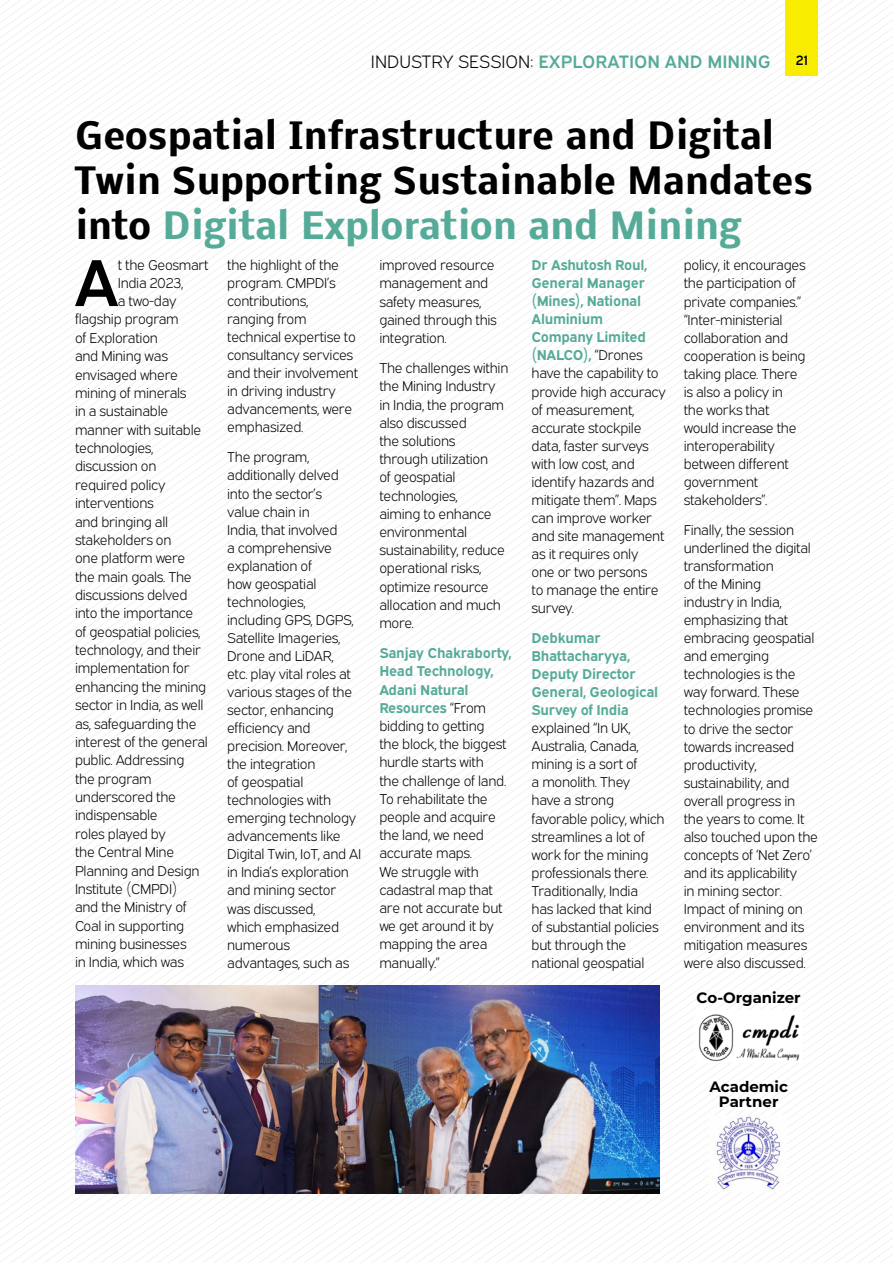
<style>
.page{position:relative;width:893px;height:1263px;background:#fff}
.page>*{position:absolute;margin:0;border:0;box-sizing:border-box;transform-origin:0 0}
.t1{font:66.3px "Expressway Sb";color:#000}
.t2{font:700 36px/45px "Nobile";color:#000}
.t3{font:18px "Expressway Sb";color:#56ab98}
.t4{font:700 15px/15px "Montserrat";color:#000;text-align:center}
.t5{font:14.25px/18px "Expressway Lt";letter-spacing:-.02em;color:#000}
.t6{font:700 14.25px/18px "Expressway Rg";letter-spacing:-.02em;color:#56ab98}
.t7{font:13.5px "Expressway Sb";color:#000}
.s1{font-family:"Expressway Lt";color:#000}
.s2{color:#56ab98}
.s3{font-family:"Expressway Lt";font-weight:400;color:#000}
</style>
<div class="page">
<svg style="left:0;top:979px;width:892px;height:8px"></svg>
<svg style="left:0;top:1189px;width:893px;height:8px"></svg>
<svg style="left:0;top:1197px;width:893px;height:8px"></svg>
<svg style="left:0;top:1205px;width:893px;height:8px"></svg>
<svg style="left:0;top:1213px;width:893px;height:50px"></svg>
<img style="left:75px;top:986px;width:585px;height:207px">
<img style="left:698px;top:1014px;width:102px;height:47px">
<img style="left:710px;top:1115px;width:77px;height:76px">
<div style="left:786px;top:0;width:32px;height:76px;background:#f8ec00"></div>
<p class="t3" style="left:371px;top:47px;width:401px"><span class="s1">INDUSTRY SESSION:</span> EXPLORATION AND MINING</p>
<p class="t7" style="left:796px;top:49px;width:13px">21</p>
<h2 class="t2" style="left:75px;top:111px;width:740px">Geospatial Infrastructure and Digital<br>Twin Supporting Sustainable Mandates into <span class="s2">Digital Exploration and Mining</span></h2>
<h1 class="t1" style="left:74px;top:231px;width:46px">A</h1>
<p class="t5" style="left:118px;top:255px;width:93px">t the Geosmart</p>
<p class="t5" style="left:227px;top:255px;width:132px">the highlight of the program. CMPDI’s contributions, ranging from technical expertise to consultancy services and their involvement in driving industry advancements, were emphasized.</p>
<p class="t5" style="left:227px;top:447px;width:136px">The program, additionally delved into the sector’s<br>value chain in<br>India, that involved<br>a comprehensive explanation of<br>how geospatial technologies, including GPS, DGPS,<br>Satellite Imageries,<br>Drone and LiDAR,<br>etc. play vital roles at various stages of the sector, enhancing efficiency and precision. Moreover, the integration<br>of geospatial technologies with emerging technology advancements like<br>Digital Twin, IoT, and AI in India’s exploration and mining sector was discussed,<br>which emphasized numerous advantages, such as</p>
<p class="t6" style="left:532px;top:255px;width:117px">Dr Ashutosh Roul,<br>General Manager (Mines), National<br>Aluminium<br>Company Limited (NALCO), <span class="s3">“Drones</span></p>
<p class="t5" style="left:532px;top:363px;width:136px">have the capability to provide high accuracy of measurement, accurate stockpile data, faster surveys with low cost, and identify hazards and mitigate them”. Maps can improve worker and site management as it requires only<br>one or two persons<br>to manage the entire survey.</p>
<p class="t6" style="left:532px;top:627px;width:128px">Debkumar<br>Bhattacharyya,<br>Deputy Director<br>General, Geological<br>Survey of India</p>
<p class="t5" style="left:532px;top:718px;width:135px">explained “In UK,<br>Australia, Canada, mining is a sort of<br>a monolith. They<br>have a strong favorable policy, which streamlines a lot of work for the mining professionals there.<br>Traditionally, India<br>has lacked that kind of substantial policies but through the national geospatial</p>
<p class="t5" style="left:379px;top:255px;width:119px">improved resource management and safety measures, gained through this integration.</p>
<p class="t5" style="left:379px;top:358px;width:131px">The challenges within the Mining Industry in India, the program also discussed<br>the solutions<br>through utilization<br>of geospatial technologies,<br>aiming to enhance environmental sustainability, reduce operational risks, optimize resource allocation and much more.</p>
<p class="t6" style="left:379px;top:642px;width:134px">Sanjay Chakraborty,<br>Head Technology,<br>Adani Natural<br>Resources <span class="s3">“From</span></p>
<p class="t5" style="left:379px;top:715px;width:129px">bidding to getting the block, the biggest hurdle starts with the challenge of land.<br>To rehabilitate the people and acquire the land, we need accurate maps.<br>We struggle with cadastral map that are not accurate but we get around it by mapping the area manually.”</p>
<p class="t5" style="left:684px;top:255px;width:123px">policy, it encourages the participation of private companies.” “Inter-ministerial collaboration and cooperation is being taking place. There is also a policy in the works that would increase the interoperability between different government stakeholders”.</p>
<p class="t5" style="left:684px;top:520px;width:136px">Finally, the session underlined the digital transformation<br>of the Mining<br>industry in India, emphasizing that embracing geospatial and emerging technologies is the way forward. These technologies promise to drive the sector towards increased productivity, sustainability, and overall progress in the years to come. It also touched upon the concepts of ‘Net Zero’ and its applicability<br>in mining sector.<br>Impact of mining on environment and its mitigation measures were also discussed.</p>
<p class="t4" style="left:697px;top:989px;width:106px">Co-Organizer</p>
<p class="t5" style="left:118px;top:273px;width:67px">India 2023,</p>
<p class="t5" style="left:118px;top:291px;width:60px">a two-day</p>
<p class="t5" style="left:75px;top:309px;width:105px">flagship program</p>
<p class="t5" style="left:75px;top:327px;width:84px">of Exploration</p>
<p class="t5" style="left:75px;top:346px;width:94px">and Mining was</p>
<p class="t5" style="left:75px;top:364px;width:104px">envisaged where</p>
<p class="t5" style="left:75px;top:382px;width:113px">mining of minerals</p>
<p class="t5" style="left:75px;top:401px;width:95px">in a sustainable</p>
<p class="t5" style="left:75px;top:419px;width:128px">manner with suitable</p>
<p class="t5" style="left:75px;top:438px;width:80px">technologies,</p>
<p class="t5" style="left:75px;top:456px;width:83px">discussion on</p>
<p class="t5" style="left:75px;top:474px;width:92px">required policy</p>
<p class="t5" style="left:75px;top:493px;width:80px">interventions</p>
<p class="t5" style="left:75px;top:511px;width:95px">and bringing all</p>
<p class="t5" style="left:75px;top:529px;width:98px">stakeholders on</p>
<p class="t5" style="left:75px;top:548px;width:112px">one platform were</p>
<p class="t5" style="left:75px;top:566px;width:118px">the main goals. The</p>
<p class="t5" style="left:75px;top:584px;width:114px">discussions delved</p>
<p class="t5" style="left:75px;top:603px;width:120px">into the importance</p>
<p class="t5" style="left:75px;top:621px;width:127px">of geospatial policies,</p>
<p class="t5" style="left:75px;top:640px;width:128px">technology, and their</p>
<p class="t5" style="left:75px;top:658px;width:116px">implementation for</p>
<p class="t5" style="left:75px;top:676px;width:133px">enhancing the mining</p>
<p class="t5" style="left:75px;top:695px;width:130px">sector in India, as well</p>
<p class="t5" style="left:75px;top:713px;width:123px">as, safeguarding the</p>
<p class="t5" style="left:75px;top:731px;width:134px">interest of the general</p>
<p class="t5" style="left:75px;top:750px;width:111px">public. Addressing</p>
<p class="t5" style="left:75px;top:768px;width:78px">the program</p>
<p class="t5" style="left:75px;top:787px;width:103px">underscored the</p>
<p class="t5" style="left:75px;top:805px;width:84px">indispensable</p>
<p class="t5" style="left:75px;top:823px;width:92px">roles played by</p>
<p class="t5" style="left:75px;top:842px;width:101px">the Central Mine</p>
<p class="t5" style="left:75px;top:860px;width:126px">Planning and Design</p>
<p class="t5" style="left:75px;top:878px;width:104px">Institute (CMPDI)</p>
<p class="t5" style="left:75px;top:897px;width:113px">and the Ministry of</p>
<p class="t5" style="left:75px;top:915px;width:111px">Coal in supporting</p>
<p class="t5" style="left:75px;top:933px;width:113px">mining businesses</p>
<p class="t5" style="left:75px;top:952px;width:111px">in India, which was</p>
<p class="t4" style="left:709px;top:1078px;width:80px">Academic<br>Partner</p>
</div>
